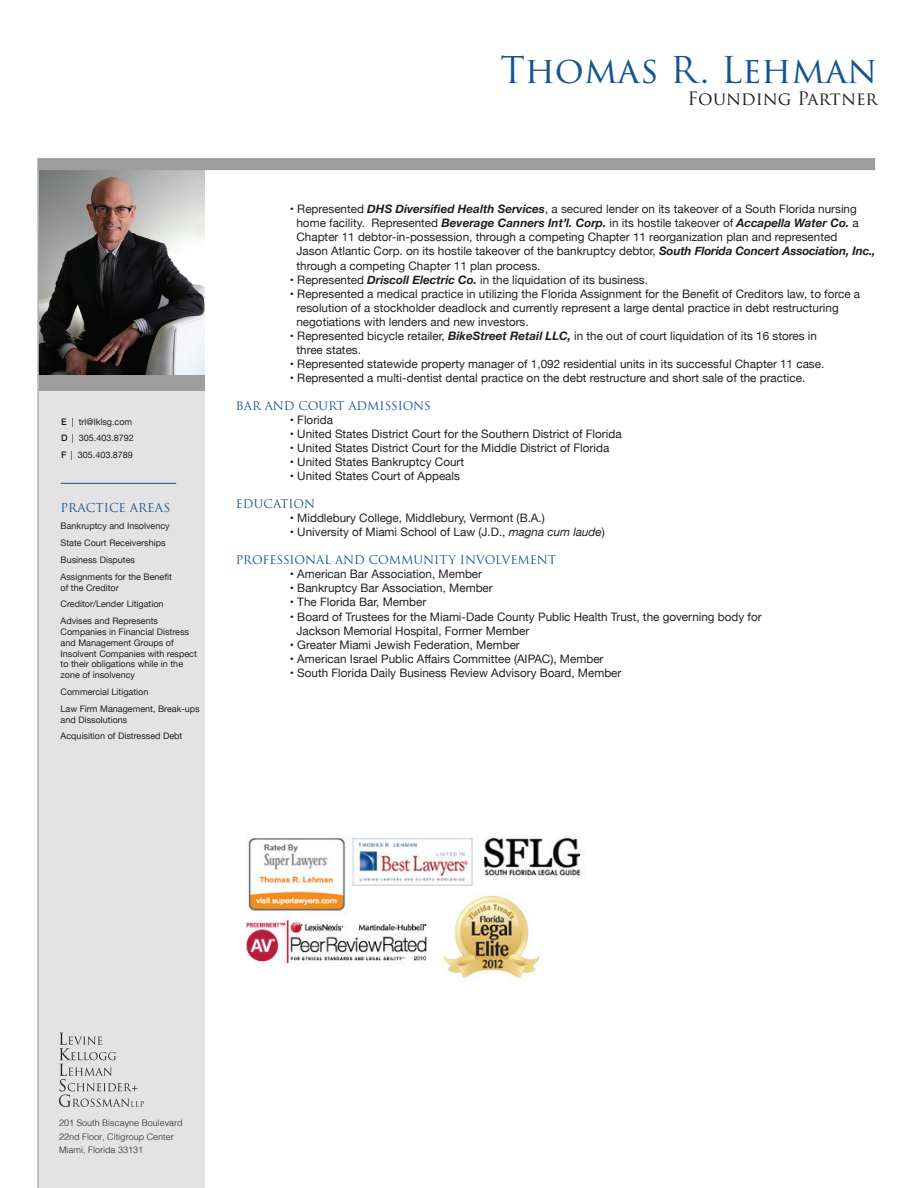
<style>
.page{position:relative;width:918px;height:1188px;background:#fff}
.page>*{position:absolute;margin:0;border:0;box-sizing:border-box;transform-origin:0 0}
.t1{font:36px "Trajan Pro 3";color:#145493}
.t2{font:18px "Trajan Pro 3";color:#231f20}
.t3{font:12px "Trajan Pro 3";color:#145493}
.t4{font:11.7px/14.1px "Helvetica Neue";color:#231f20}
.t5{font:11.7px "Trajan Pro 3";color:#145493}
.t6{font:9px/16.8px "Helvetica Neue";color:#231f20}
.t7{font:300 9px/13.8px "Helv";color:#231f20}
.s1{font-weight:500}
.s2{font-weight:700;font-style:italic}
.s3{font-style:italic}
</style>
<div class="page">
<img style="left:39px;top:170px;width:166px;height:205px">
<div style="left:38px;top:386px;width:167px;height:802px;background:#e4e3e3"></div>
<div style="left:39px;top:375px;width:166px;height:16px;background:#9c9d9c"></div>
<hr style="left:61px;top:483px;width:115px;height:1px;background:#145493">
<hr style="left:37px;top:170px;width:2px;height:1018px;background:#b0b0b0">
<div style="left:37px;top:158px;width:838px;height:12px;background:#9c9d9c"></div>
<svg style="left:59px;top:1033px;width:85px;height:74px"></svg>
<img style="left:246px;top:836px;width:336px;height:142px">
<h1 class="t1" style="left:500px;top:45px;width:379px">Thomas R. Lehman</h1>
<h2 class="t2" style="left:688px;top:86px;width:191px">Founding Partner</h2>
<p class="t6" style="left:61px;top:413px;width:74px"><span class="s1">E</span> | trl@lklsg.com<br><span class="s1">D</span> | 305.403.8792<br><span class="s1">F</span> | 305.403.8789</p>
<p class="t3" style="left:61px;top:500px;width:111px">PRACTICE AREAS</p>
<p class="t6" style="left:61px;top:518px;width:113px">Bankruptcy and Insolvency<br>State Court Receiverships<br>Business Disputes<br>Assignments for the Benefit</p>
<p class="t6" style="left:61px;top:579px;width:104px">of the Creditor<br>Creditor/Lender Litigation<br>Advises and Represents</p>
<p class="t6" style="left:61px;top:627px;width:138px;line-height:10.8px">Companies in Financial Distress and Management Groups of<br>Insolvent Companies with respect to their obligations while in the zone of insolvency</p>
<p class="t6" style="left:61px;top:684px;width:141px">Commercial Litigation<br>Law Firm Management, Break-ups</p>
<p class="t6" style="left:61px;top:711px;width:123px">and Dissolutions<br>Acquisition of Distressed Debt</p>
<p class="t4" style="left:296px;top:203px;width:581px;text-indent:-7px">• Represented <span class="s2">DHS Diversified Health Services</span>, a secured lender on its takeover of a South Florida nursing home facility. Represented <span class="s2">Beverage Canners Int’l. Corp.</span> in its hostile takeover of <span class="s2">Accapella Water Co.</span> a Chapter 11 debtor-in-possession, through a competing Chapter 11 reorganization plan and represented<br>Jason Atlantic Corp. on its hostile takeover of the bankruptcy debtor, <span class="s2">South Florida Concert Association, Inc., </span>through a competing Chapter 11 plan process.</p>
<p class="t4" style="left:290px;top:273px;width:360px">• Represented <span class="s2">Driscoll Electric Co.</span> in the liquidation of its business.</p>
<p class="t4" style="left:296px;top:287px;width:565px;text-indent:-7px">• Represented a medical practice in utilizing the Florida Assignment for the Benefit of Creditors law, to force a resolution of a stockholder deadlock and currently represent a large dental practice in debt restructuring negotiations with lenders and new investors.</p>
<p class="t4" style="left:296px;top:329px;width:522px;text-indent:-7px">• Represented bicycle retailer, <span class="s2">BikeStreet Retail LLC,</span> in the out of court liquidation of its 16 stores in three states.</p>
<p class="t4" style="left:290px;top:357px;width:536px">• Represented statewide property manager of 1,092 residential units in its successful Chapter 11 case.</p>
<p class="t4" style="left:290px;top:371px;width:517px">• Represented a multi-dentist dental practice on the debt restructure and short sale of the practice.</p>
<p class="t5" style="left:236px;top:398px;width:196px">BAR AND COURT ADMISSIONS</p>
<p class="t4" style="left:290px;top:413px;width:45px">• Florida</p>
<p class="t4" style="left:290px;top:427px;width:333px">• United States District Court for the Southern District of Florida</p>
<p class="t4" style="left:290px;top:442px;width:321px">• United States District Court for the Middle District of Florida</p>
<p class="t4" style="left:290px;top:456px;width:176px">• United States Bankruptcy Court</p>
<p class="t4" style="left:290px;top:470px;width:172px">• United States Court of Appeals</p>
<p class="t5" style="left:236px;top:496px;width:81px">EDUCATION</p>
<p class="t4" style="left:290px;top:512px;width:256px">• Middlebury College, Middlebury, Vermont (B.A.)</p>
<p class="t4" style="left:290px;top:526px;width:316px">• University of Miami School of Law (J.D., <span class="s3">magna cum laude</span>)</p>
<p class="t5" style="left:236px;top:552px;width:322px">PROFESSIONAL AND COMMUNITY INVOLVEMENT</p>
<p class="t4" style="left:290px;top:568px;width:194px">• American Bar Association, Member</p>
<p class="t4" style="left:290px;top:582px;width:204px">• Bankruptcy Bar Association, Member</p>
<p class="t4" style="left:290px;top:596px;width:138px">• The Florida Bar, Member</p>
<p class="t4" style="left:296px;top:610px;width:467px;text-indent:-7px">• Board of Trustees for the Miami-Dade County Public Health Trust, the governing body for<br>Jackson Memorial Hospital, Former Member</p>
<p class="t4" style="left:290px;top:638px;width:231px">• Greater Miami Jewish Federation, Member</p>
<p class="t4" style="left:290px;top:652px;width:315px">• American Israel Public Affairs Committee (AIPAC), Member</p>
<p class="t4" style="left:290px;top:666px;width:333px">• South Florida Daily Business Review Advisory Board, Member</p>
<p class="t7" style="left:59px;top:1115px;width:125px">201 South Biscayne Boulevard<br>22nd Floor, Citigroup Center<br>Miami, Florida 33131</p>
</div>
